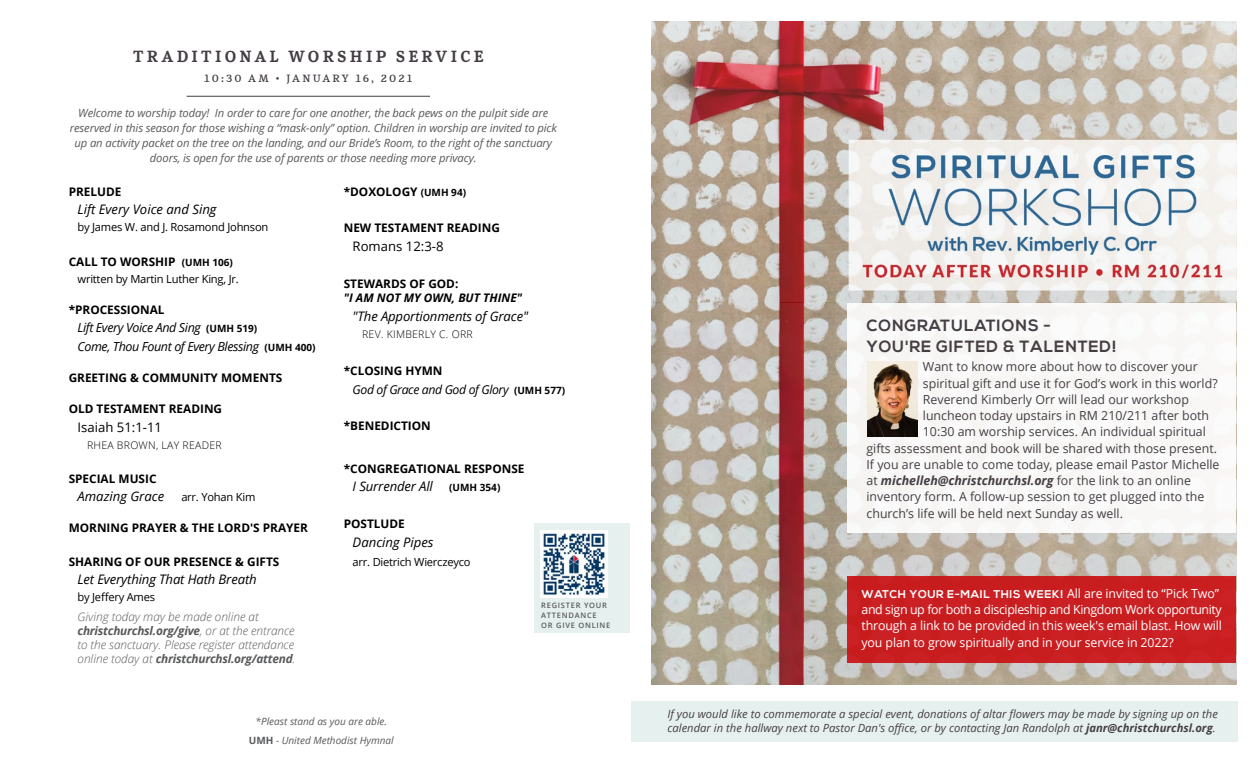
<style>
.page{position:relative;width:1260px;height:765px;background:#fff}
.page>*{position:absolute;margin:0;border:0;box-sizing:border-box;transform-origin:0 0}
.t1{font:700 16.25px/21.2px "Nexa";letter-spacing:.05em;color:#443e44}
.t2{font:700 15.75px "Rail";letter-spacing:.21em;color:#443e44}
.t3{font:italic 13.12px "Open Sans";letter-spacing:-.01em;color:#000}
.t4{font:13.12px "Open Sans";color:#000}
.t5{font:12.5px "Open Sans";color:#443e44}
.t6{font:12.5px/16.2px "Open Sans";letter-spacing:-.01em;color:#fff;text-align:justify}
.t7{font:italic 12.5px/18.8px "Open Sans";letter-spacing:-.03em;color:#000}
.t8{font:italic 700 12.5px "Open Sans";color:#443e44}
.t9{font:italic 12.25px "Open Sans";letter-spacing:-.03em;color:#000}
.t10{font:700 11.75px "Open Sans";color:#000}
.t11{font:italic 300 11.75px/14.1px "Open Sans";color:#58595b}
.t12{font:italic 700 11.75px "Open Sans";color:#000}
.t13{font:italic 11.25px/15px "Open Sans";letter-spacing:-.01em;color:#58595b;text-align:center}
.t14{font:italic 11.25px/13.8px "Open Sans";color:#443e44}
.t15{font:700 11.25px "Nexa";letter-spacing:.05em;color:#fff}
.t16{font:11.12px "Open Sans";letter-spacing:-.02em;color:#000}
.t17{font:500 10.75px "Rail";letter-spacing:.195em;color:#443e44}
.t18{font:300 10.5px "Open Sans";letter-spacing:.025em;color:#000}
.t19{font:italic 10px/19.4px "Open Sans";color:#58595b;text-align:center}
.t20{font:600 7.5px/10px "Open Sans";letter-spacing:.1em;color:#58595b}
.s1{font-size:10px}
.s2{font-weight:700;font-style:normal;font-size:10px}
.s3{font-weight:700}
.s4{font-weight:700;font-style:normal}
.s5{font-weight:400;font-style:normal}
.s6{font-family:"Open Sans";font-weight:400;font-size:12.5px}
</style>
<div class="page">
<img style="left:651px;top:21px;width:585px;height:664px">
<div style="left:535px;top:524px;width:95px;height:109px;background:#e6f1ef"></div>
<img style="left:540px;top:530px;width:68px;height:68px">
<div style="left:631px;top:702px;width:607px;height:40px;background:#e6f1ef"></div>
<div style="left:848px;top:304px;width:388px;height:229px;background:#f9f7f6"></div>
<div style="left:848px;top:576px;width:388px;height:87px;background:#c91e20"></div>
<img style="left:867px;top:361px;width:50px;height:76px">
<hr style="left:187px;top:96px;width:243px;height:1px;background:#443e44">
<p class="t2" style="left:133px;top:46px;width:352px">TRADITIONAL WORSHIP SERVICE</p>
<p class="t17" style="left:204px;top:72px;width:210px">10:30 AM • JANUARY 16, 2021</p>
<p class="t13" style="left:70px;top:105px;width:489px">Welcome to worship today! In order to care for one another, the back pews on the pulpit side are reserved in this season for those wishing a “mask-only” option. Children in worship are invited to pick up an activity packet on the tree on the landing, and our Bride’s Room, to the right of the sanctuary doors, is open for the use of parents or those needing more privacy.</p>
<p class="t10" style="left:69px;top:183px;width:54px">PRELUDE</p>
<p class="t3" style="left:78px;top:201px;width:140px">Lift Every Voice and Sing</p>
<p class="t16" style="left:78px;top:219px;width:192px">by James W. and J. Rosamond Johnson</p>
<p class="t10" style="left:69px;top:254px;width:166px">CALL TO WORSHIP <span class="s1">(UMH 106)</span></p>
<p class="t16" style="left:78px;top:271px;width:163px">written by Martin Luther King, Jr.</p>
<p class="t10" style="left:69px;top:301px;width:97px">*PROCESSIONAL</p>
<p class="t7" style="left:78px;top:318px;width:239px">Lift Every Voice And Sing <span class="s2">(UMH 519)<br></span>Come, Thou Fount of Every Blessing <span class="s2">(UMH 400)</span></p>
<p class="t10" style="left:69px;top:370px;width:215px">GREETING &amp; COMMUNITY MOMENTS</p>
<p class="t10" style="left:69px;top:401px;width:155px">OLD TESTAMENT READING</p>
<p class="t4" style="left:78px;top:418px;width:86px">Isaiah 51:1-11</p>
<p class="t18" style="left:87px;top:438px;width:136px">RHEA BROWN, LAY READER</p>
<p class="t10" style="left:69px;top:470px;width:89px">SPECIAL MUSIC</p>
<p class="t3" style="left:78px;top:488px;width:88px">Amazing Grace</p>
<p class="t16" style="left:181px;top:490px;width:76px">arr. Yohan Kim</p>
<p class="t10" style="left:69px;top:520px;width:241px">MORNING PRAYER &amp; THE LORD'S PRAYER</p>
<p class="t10" style="left:69px;top:553px;width:212px">SHARING OF OUR PRESENCE &amp; GIFTS</p>
<p class="t3" style="left:78px;top:571px;width:181px">Let Everything That Hath Breath</p>
<p class="t16" style="left:78px;top:589px;width:79px">by Jeffery Ames</p>
<p class="t11" style="left:78px;top:609px;width:219px">Giving today may be made online at <span class="s3">christchurchsl.org/give</span>, or at the entrance to the sanctuary. Please register attendance online today at <span class="s3">christchurchsl.org/attend</span>.</p>
<p class="t10" style="left:344px;top:183px;width:124px">*DOXOLOGY <span class="s1">(UMH 94)</span></p>
<p class="t10" style="left:344px;top:220px;width:158px">NEW TESTAMENT READING</p>
<p class="t4" style="left:353px;top:237px;width:93px">Romans 12:3-8</p>
<p class="t10" style="left:344px;top:275px;width:116px">STEWARDS OF GOD:</p>
<p class="t12" style="left:344px;top:289px;width:180px">"I AM NOT MY OWN, BUT THINE"</p>
<p class="t3" style="left:353px;top:307px;width:177px">"The Apportionments of Grace"</p>
<p class="t18" style="left:362px;top:327px;width:112px">REV. KIMBERLY C. ORR</p>
<p class="t10" style="left:344px;top:362px;width:100px">*CLOSING HYMN</p>
<p class="t9" style="left:353px;top:381px;width:214px">God of Grace and God of Glory <span class="s2">(UMH 577)</span></p>
<p class="t10" style="left:344px;top:418px;width:89px">*BENEDICTION</p>
<p class="t10" style="left:344px;top:460px;width:182px">*CONGREGATIONAL RESPONSE</p>
<p class="t3" style="left:353px;top:478px;width:149px">I Surrender All <span class="s2">(UMH 354)</span></p>
<p class="t10" style="left:344px;top:515px;width:63px">POSTLUDE</p>
<p class="t3" style="left:353px;top:533px;width:82px">Dancing Pipes</p>
<p class="t16" style="left:353px;top:554px;width:120px">arr. Dietrich Wierczeyco</p>
<p class="t20" style="left:541px;top:600px;width:71px">REGISTER YOUR<br>ATTENDANCE<br>OR GIVE ONLINE</p>
<p class="t19" style="left:249px;top:711px;width:147px">*Pleast stand as you are able.<br><span class="s4">UMH</span> - United Methodist Hymnal</p>
<h1 class="t1" style="left:867px;top:315px;width:252px">CONGRATULATIONS -<br>YOU'RE GIFTED &amp; TALENTED!</h1>
<p class="t5" style="left:923px;top:358px;width:277px">Want to know more about how to discover your</p>
<p class="t5" style="left:923px;top:374px;width:296px">spiritual gift and use it for God’s work in this world?</p>
<p class="t5" style="left:923px;top:391px;width:268px">Reverend Kimberly Orr will lead our workshop</p>
<p class="t5" style="left:923px;top:407px;width:288px">luncheon today upstairs in RM 210/211 after both</p>
<p class="t5" style="left:923px;top:423px;width:285px">10:30 am worship services. An individual spiritual</p>
<p class="t5" style="left:867px;top:439px;width:352px">gifts assessment and book will be shared with those present.</p>
<p class="t5" style="left:867px;top:456px;width:355px">If you are unable to come today, please email Pastor Michelle</p>
<p class="t8" style="left:867px;top:472px;width:326px"><span class="s5">at</span> michelleh@christchurchsl.org <span class="s5">for the link to an online</span></p>
<p class="t5" style="left:867px;top:488px;width:339px">inventory form. A follow-up session to get plugged into the</p>
<p class="t5" style="left:867px;top:504px;width:258px">church’s life will be held next Sunday as well.</p>
<p class="t15" style="left:862px;top:588px;width:359px">WATCH YOUR E-MAIL THIS WEEK! <span class="s6">All are invited to “Pick Two”</span></p>
<p class="t6" style="left:862px;top:601px;width:362px">and sign up for both a discipleship and Kingdom Work opportunity through a link to be provided in this week's email blast. How will you plan to grow spiritually and in your service in 2022?</p>
<p class="t14" style="left:667px;top:707px;width:552px">If you would like to commemorate a special event, donations of altar flowers may be made by signing up on the calendar in the hallway next to Pastor Dan's office, or by contacting Jan Randolph at <span class="s3">janr@christchurchsl.org</span>.</p>
</div>
